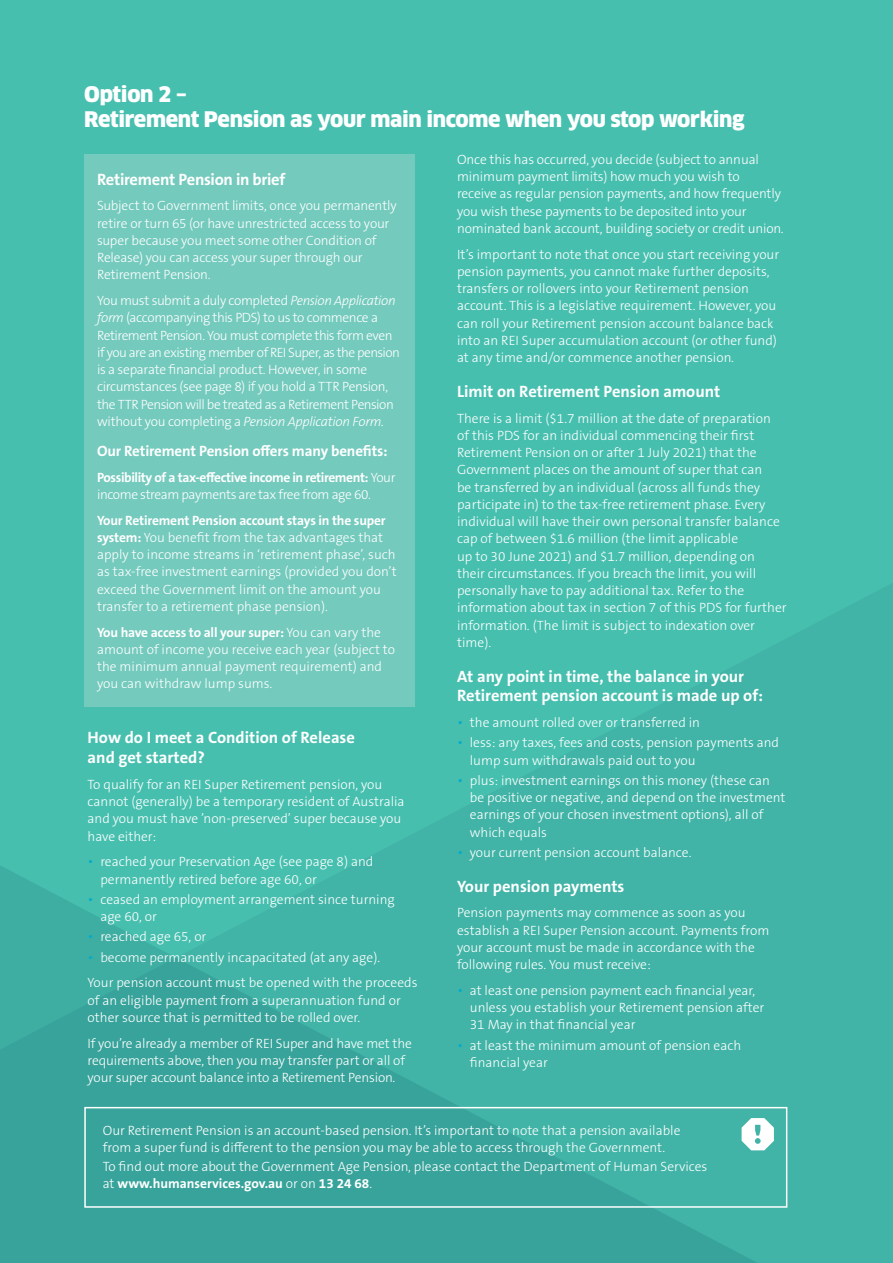
<style>
.page{position:relative;width:893px;height:1263px;background:#47bfaf}
.page>*{position:absolute;margin:0;border:0;box-sizing:border-box;transform-origin:0 0}
.t1{font:900 21px/25.2px "Clan OT";letter-spacing:-.015em;color:#fff}
.t2{font:700 16.5px/19.8px "The Sans B W7";color:#fff}
.t3{font:700 16.5px "The Sans B W7";letter-spacing:-.02em;color:#fff}
.t4{font:700 15px "The Sans B W7";letter-spacing:-.01em;color:#fff}
.t5{font:300 13.5px/17.2px "The Sans B W3";color:#fff}
.t6{font:300 13.5px/17.2px "The Sans B W3";letter-spacing:-.035em;color:#fff}
.t7{font:700 13.5px "The Sans B W7";letter-spacing:-.015em;color:#fff}
.t8{font:300 13.5px "The Sans B W3";letter-spacing:-.03em;color:#fff}
.s1{font-style:italic}
.s2{font-family:"The Sans B W3";font-weight:300}
.s3{font-family:"The Sans B W7";font-weight:700}
.s4{font-size:15px;color:#00accd}
</style>
<div class="page">
<svg style="left:676px;top:583px;width:217px;height:680px;fill:#41b4a7"></svg>
<svg style="left:0;top:697px;width:788px;height:566px;fill:#41b4a7"></svg>
<div style="left:84px;top:1107px;width:703px;height:101px;border:2px solid #fff"></div>
<svg style="left:742px;top:1118px;width:32px;height:32px"></svg>
<div style="left:84px;top:154px;width:331px;height:553px;background:#74cabd"></div>
<h1 class="t1" style="left:84px;top:81px;width:662px">Option 2 –<br>Retirement Pension as your main income when you stop working</h1>
<p class="t3" style="left:97px;top:168px;width:190px">Retirement Pension in brief</p>
<p class="t5" style="left:97px;top:197px;width:301px">Subject to Government limits, once you permanently retire or turn 65 (or have unrestricted access to your super because you meet some other Condition of Release) you can access your super through our Retirement Pension.</p>
<p class="t6" style="left:97px;top:292px;width:304px">You must submit a duly completed <span class="s1">Pension Application form</span> (accompanying this PDS) to us to commence a Retirement Pension. You must complete this form even if you are an existing member of REI Super, as the pension is a separate financial product. However, in some circumstances (see page 8) if you hold a TTR Pension, the TTR Pension will be treated as a Retirement Pension without you completing a <span class="s1">Pension Application Form</span>.</p>
<p class="t4" style="left:97px;top:441px;width:292px">Our Retirement Pension offers many benefits:</p>
<p class="t7" style="left:97px;top:468px;width:300px">Possibility of a tax-effective income in retirement: <span class="s2">Your</span></p>
<p class="t8" style="left:97px;top:486px;width:275px">income stream payments are tax free from age 60.</p>
<p class="t7" style="left:97px;top:511px;width:290px">Your Retirement Pension account stays in the super</p>
<p class="t5" style="left:97px;top:529px;width:301px"><span class="s3">system:</span> You benefit from the tax advantages that apply to income streams in ‘retirement phase’, such as tax-free investment earnings (provided you don’t exceed the Government limit on the amount you transfer to a retirement phase pension).</p>
<p class="t7" style="left:97px;top:623px;width:285px">You have access to all your super: <span class="s2">You can vary the</span></p>
<p class="t5" style="left:97px;top:641px;width:300px">amount of income you receive each year (subject to the minimum annual payment requirement) and you can withdraw lump sums.</p>
<p class="t2" style="left:88px;top:728px;width:269px">How do I meet a Condition of Release and get started?</p>
<p class="t5" style="left:88px;top:776px;width:318px">To qualify for an REI Super Retirement pension, you cannot (generally) be a temporary resident of Australia and you must have ’non-preserved’ super because you have either:</p>
<p class="t5" style="left:100px;top:853px;width:274px;text-indent:-13px"><span class="s4">•</span> reached your Preservation Age (see page 8) and permanently retired before age 60, or</p>
<p class="t5" style="left:100px;top:891px;width:296px;text-indent:-13px"><span class="s4">•</span> ceased an employment arrangement since turning age 60, or</p>
<p class="t5" style="left:88px;top:928px;width:120px"><span class="s4">•</span> reached age 65, or</p>
<p class="t5" style="left:88px;top:944px;width:331px;line-height:25.8px"><span class="s4">•</span> become permanently incapacitated (at any age).<br>Your pension account must be opened with the proceeds</p>
<p class="t5" style="left:88px;top:991px;width:315px">of an eligible payment from a superannuation fund or other source that is permitted to be rolled over.</p>
<p class="t5" style="left:88px;top:1034px;width:326px">If you’re already a member of REI Super and have met the requirements above, then you may transfer part or all of your super account balance into a Retirement Pension.</p>
<p class="t5" style="left:457px;top:151px;width:328px">Once this has occurred, you decide (subject to annual minimum payment limits) how much you wish to<br>receive as regular pension payments, and how frequently you wish these payments to be deposited into your nominated bank account, building society or credit union.</p>
<p class="t5" style="left:457px;top:246px;width:324px">It’s important to note that once you start receiving your pension payments, you cannot make further deposits, transfers or rollovers into your Retirement pension account. This is a legislative requirement. However, you can roll your Retirement pension account balance back into an REI Super accumulation account (or other fund) at any time and/or commence another pension.</p>
<p class="t2" style="left:457px;top:381px;width:265px">Limit on Retirement Pension amount</p>
<p class="t5" style="left:457px;top:409px;width:331px">There is a limit ($1.7 million at the date of preparation<br>of this PDS for an individual commencing their first Retirement Pension on or after 1 July 2021) that the Government places on the amount of super that can<br>be transferred by an individual (across all funds they participate in) to the tax-free retirement phase. Every individual will have their own personal transfer balance cap of between $1.6 million (the limit applicable<br>up to 30 June 2021) and $1.7 million, depending on<br>their circumstances. If you breach the limit, you will personally have to pay additional tax. Refer to the information about tax in section 7 of this PDS for further information. (The limit is subject to indexation over time).</p>
<p class="t2" style="left:457px;top:666px;width:307px">At any point in time, the balance in your<br>Retirement pension account is made up of:</p>
<p class="t5" style="left:457px;top:714px;width:244px"><span class="s4">•</span> the amount rolled over or transferred in</p>
<p class="t5" style="left:470px;top:734px;width:311px;text-indent:-13px"><span class="s4">•</span> less: any taxes, fees and costs, pension payments and lump sum withdrawals paid out to you</p>
<p class="t5" style="left:470px;top:772px;width:317px;text-indent:-13px"><span class="s4">•</span> plus: investment earnings on this money (these can be positive or negative, and depend on the investment earnings of your chosen investment options), all of which equals</p>
<p class="t5" style="left:457px;top:844px;width:236px"><span class="s4">•</span> your current pension account balance.</p>
<p class="t2" style="left:457px;top:876px;width:169px">Your pension payments</p>
<p class="t5" style="left:457px;top:904px;width:314px">Pension payments may commence as soon as you establish a REI Super Pension account. Payments from your account must be made in accordance with the following rules. You must receive:</p>
<p class="t5" style="left:470px;top:982px;width:296px;text-indent:-13px"><span class="s4">•</span> at least one pension payment each financial year, unless you establish your Retirement pension after<br>31 May in that financial year</p>
<p class="t5" style="left:470px;top:1036px;width:273px;text-indent:-13px"><span class="s4">•</span> at least the minimum amount of pension each financial year</p>
<p class="t5" style="left:103px;top:1123px;width:579px;line-height:16.5px">Our Retirement Pension is an account-based pension. It’s important to note that a pension available from a super fund is different to the pension you may be able to access through the Government.</p>
<p class="t5" style="left:103px;top:1158px;width:606px">To find out more about the Government Age Pension, please contact the Department of Human Services</p>
<p class="t7" style="left:103px;top:1175px;width:271px"><span class="s2">at</span> www.humanservices.gov.au <span class="s2">or on</span> 13 24 68<span class="s2">.</span></p>
</div>
